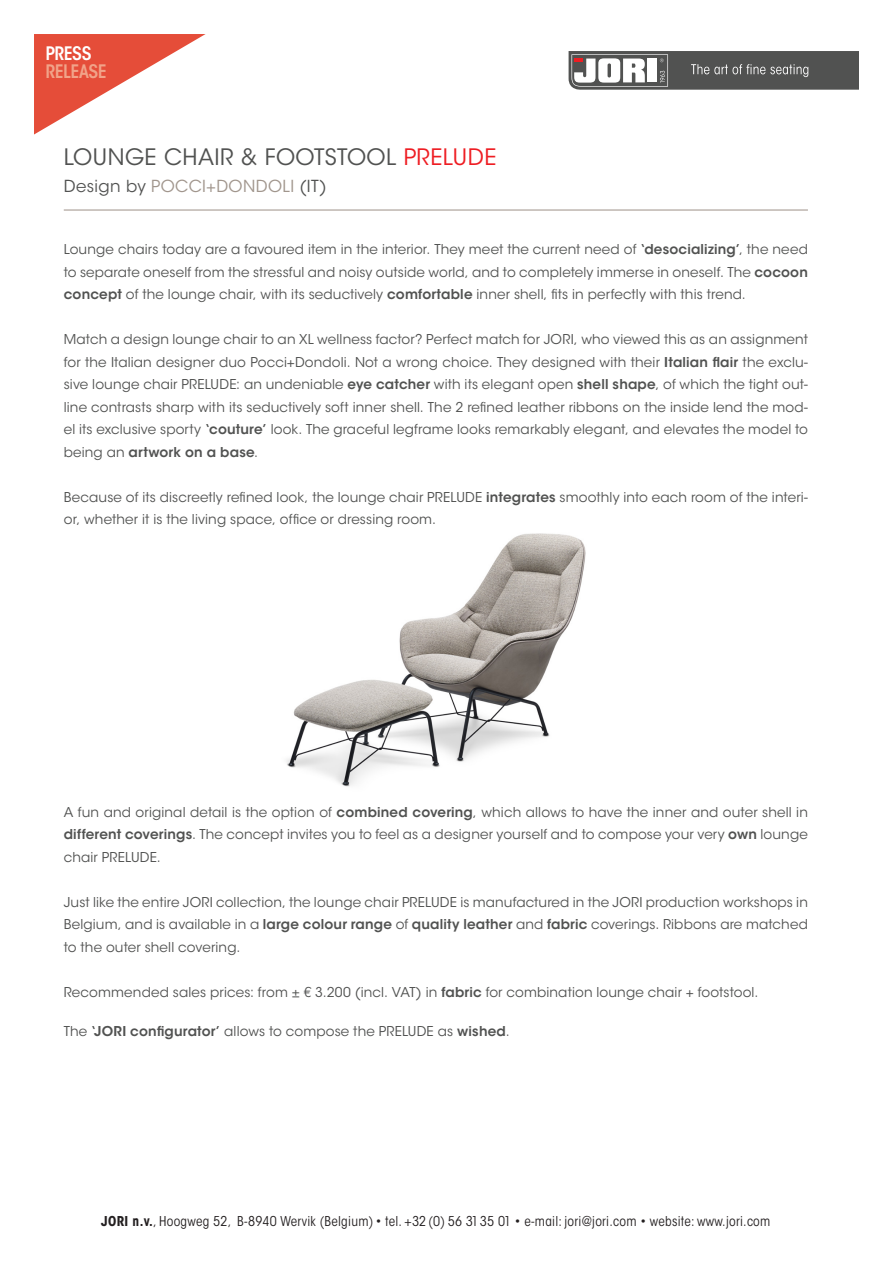
<style>
.page{position:relative;width:893px;height:1263px;background:#fff}
.page>*{position:absolute;margin:0;border:0;box-sizing:border-box;transform-origin:0 0}
.t1{font:22.5px "ITC Avant Garde Std";letter-spacing:.02em;color:#515251}
.t2{font:600 condensed 18.45px "ITC Avant Garde Std";letter-spacing:-.03em;color:#f1a389}
.t3{font:600 condensed 18.45px "ITC Avant Garde Std";letter-spacing:-.03em;color:#fff}
.t4{font:16.5px "ITC Avant Garde Std";letter-spacing:.025em;color:#a1968d}
.t5{font:13.5px/22.5px "ITC Avant Garde Std";letter-spacing:.01em;color:#515251;text-align:justify}
.Standaard{font:condensed 13.5px "ITC Avant Garde Std";letter-spacing:.02em;color:#231f20}
.s1{color:#ee1d23}
.s2{color:#515251}
.s3{font-weight:600}
.s4{font-weight:700}
</style>
<div class="page">
<hr style="left:64px;top:209px;width:744px;height:2px;background:#a1968d">
<svg style="left:569px;top:51px;width:290px;height:39px;background:#717271"></svg>
<svg style="left:34px;top:34px;width:172px;height:101px"></svg>
<img style="left:286px;top:533px;width:300px;height:254px">
<p class="t3" style="left:45px;top:42px;width:48px">PRESS</p>
<p class="t2" style="left:45px;top:60px;width:63px">RELEASE</p>
<p class="t1" style="left:64px;top:144px;width:434px">LOUNGE CHAIR &amp; FOOTSTOOL <span class="s1">PRELUDE</span></p>
<p class="t4" style="left:64px;top:176px;width:264px"><span class="s2">Design by</span> POCCI+DONDOLI <span class="s2">(IT)</span></p>
<p class="t5" style="left:64px;top:238px;width:746px">Lounge chairs today are a favoured item in the interior. They meet the current need of <span class="s3">‘desocializing’</span>, the need to separate oneself from the stressful and noisy outside world, and to completely immerse in oneself. The <span class="s3">cocoon concept</span> of the lounge chair, with its seductively <span class="s3">comfortable</span> inner shell, fits in perfectly with this trend.</p>
<p class="t5" style="left:64px;top:328px;width:746px">Match a design lounge chair to an XL wellness factor? Perfect match for JORI, who viewed this as an assignment for the Italian designer duo Pocci+Dondoli. Not a wrong choice. They designed with their <span class="s3">Italian flair</span> the exclu&shy;sive lounge chair PRELUDE: an undeniable <span class="s3">eye catcher</span> with its elegant open <span class="s3">shell shape</span>, of which the tight out&shy;line contrasts sharp with its seductively soft inner shell. The 2 refined leather ribbons on the inside lend the mod&shy;el its exclusive sporty <span class="s3">‘couture’</span> look. The graceful legframe looks remarkably elegant, and elevates the model to being an <span class="s3">artwork on a base</span>.</p>
<p class="t5" style="left:64px;top:486px;width:746px">Because of its discreetly refined look, the lounge chair PRELUDE <span class="s3">integrates</span> smoothly into each room of the interi&shy;or, whether it is the living space, office or dressing room.</p>
<p class="t5" style="left:64px;top:801px;width:746px">A fun and original detail is the option of <span class="s3">combined covering</span>, which allows to have the inner and outer shell in <span class="s3">different coverings</span>. The concept invites you to feel as a designer yourself and to compose your very <span class="s3">own</span> lounge chair PRELUDE.</p>
<p class="t5" style="left:64px;top:891px;width:746px">Just like the entire JORI collection, the lounge chair PRELUDE is manufactured in the JORI production workshops in Belgium, and is available in a <span class="s3">large colour range</span> of <span class="s3">quality leather</span> and <span class="s3">fabric</span> coverings. Ribbons are matched to the outer shell covering.</p>
<p class="t5" style="left:64px;top:981px;width:696px">Recommended sales prices: from ± € 3.200 (incl. VAT) in <span class="s3">fabric</span> for combination lounge chair + footstool.</p>
<p class="t5" style="left:64px;top:1020px;width:447px">The <span class="s3">‘JORI configurator’</span> allows to compose the PRELUDE as <span class="s3">wished</span>.</p>
<p class="Standaard" style="left:101px;top:1213px;width:671px"><span class="s4">JORI n.v.</span>, Hoogweg 52, B-8940 Wervik (Belgium) • tel. +32 (0) 56 31 35 01 • e-mail: jori@jori.com • website: www.jori.com</p>
</div>
